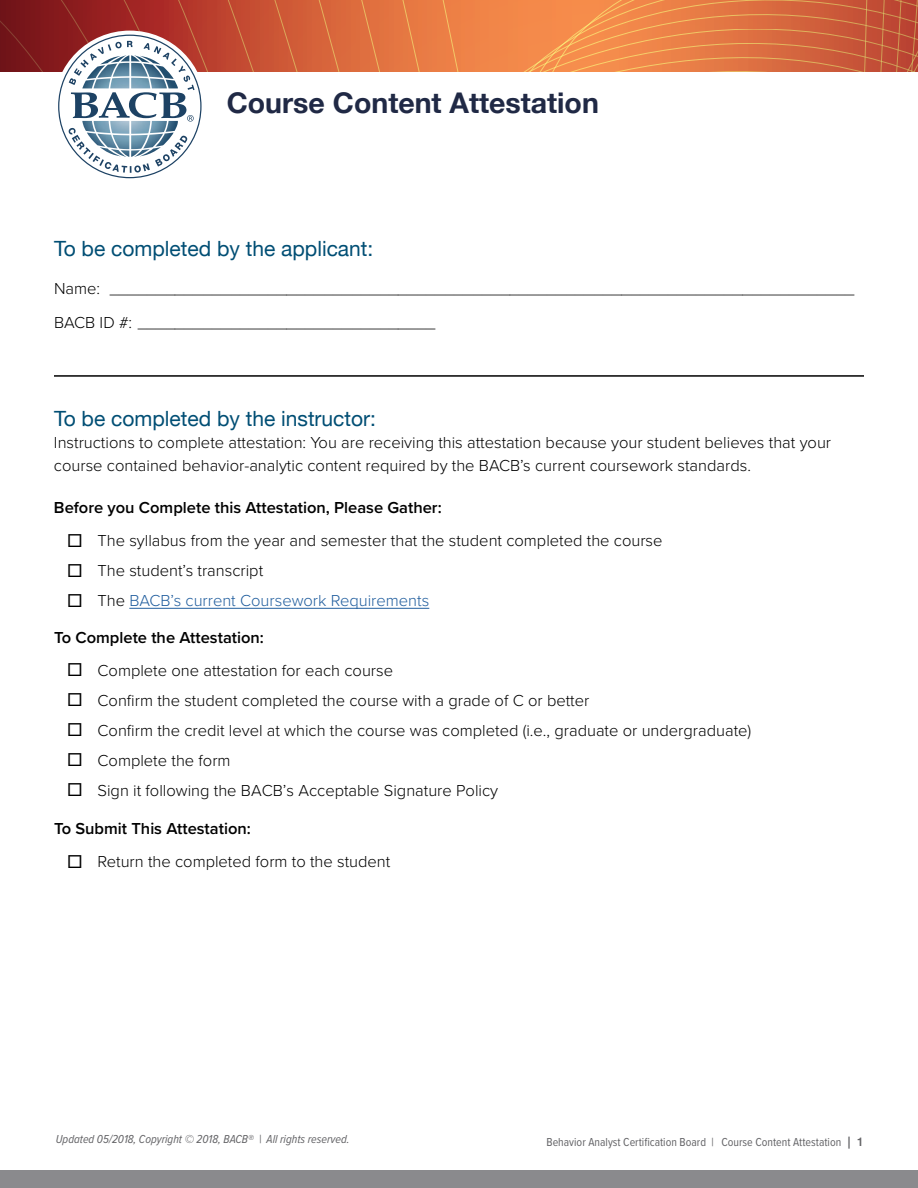
<style>
.page{position:relative;width:918px;height:1188px;background:#fff}
.page>*{position:absolute;margin:0;border:0;box-sizing:border-box;transform-origin:0 0}
.t1{font:700 28.5px "Helvetica Neue";color:#202945}
.t2{font:21px "Helvetica Neue";color:#004e74}
.t3{font:300 16.5px/33px "Proxima Nova";color:#000}
.t4{font:300 16.5px/30px "Proxima Nova";color:#215e9e}
.t5{font:12px "Proxima Nova Cond";color:#636366}
.t6{font:italic 12px "Proxima Nova Cond";color:#636366}
.s1{font-weight:600}
.s2{font-weight:500;font-size:22.5px}
.s3{font-weight:500;font-size:22.5px;color:#000}
.s4{color:#000}
.s5{font-family:"Helvetica Neue";font-weight:500}
</style>
<div class="page">
<svg style="left:0;top:0;width:918px;height:29px;background:#cd5f3a"></svg>
<div style="left:0;top:1171px;width:918px;height:17px;background:#8a8a8d"></div>
<svg style="left:0;top:29px;width:918px;height:149px"></svg>
<hr style="left:129px;top:608px;width:300px;height:1px;background:#215e9e">
<hr style="left:54px;top:375px;width:810px;height:2px;background:#000">
<h1 class="t1" style="left:227px;top:81px;width:374px">Course Content Attestation</h1>
<p class="t2" style="left:54px;top:234px;width:321px">To be completed by the applicant:</p>
<p class="t3" style="left:54px;top:270px;width:802px;line-height:34.5px">Name: ________________________________________________________________________________<br>BACB ID #: ________________________________</p>
<p class="t2" style="left:54px;top:403px;width:324px">To be completed by the instructor:</p>
<p class="t3" style="left:54px;top:430px;width:779px;line-height:22.5px">Instructions to complete attestation: You are receiving this attestation because your student believes that your course contained behavior-analytic content required by the BACB’s current coursework standards.</p>
<p class="t3" style="left:67px;top:490px;width:597px;text-indent:-14px"><span class="s1">Before you Complete this Attestation, Please Gather:<br></span><span class="s2">☐</span> The syllabus from the year and semester that the student completed the course</p>
<p class="t4" style="left:67px;top:554px;width:363px"><span class="s3">☐</span> <span class="s4">The student’s transcript<br></span><span class="s3">☐</span> <span class="s4">The</span> BACB’s current Coursework Requirements</p>
<p class="t3" style="left:68px;top:620px;width:327px;text-indent:-13px"><span class="s1">To Complete the Attestation:<br></span><span class="s2">☐</span> Complete one attestation for each course</p>
<p class="t3" style="left:68px;top:685px;width:685px;line-height:30px"><span class="s2">☐</span> Confirm the student completed the course with a grade of C or better<br><span class="s2">☐</span> Confirm the credit level at which the course was completed (i.e., graduate or undergraduate) <span class="s2">☐</span> Complete the form<br><span class="s2">☐</span> Sign it following the BACB’s Acceptable Signature Policy</p>
<p class="t3" style="left:67px;top:811px;width:324px;text-indent:-13px"><span class="s1">To Submit This Attestation:<br></span><span class="s2">☐</span> Return the completed form to the student</p>
<p class="t6" style="left:56px;top:1131px;width:295px">Updated 05/2018, Copyright © 2018, BACB® | All rights reserved.</p>
<p class="t5" style="left:547px;top:1133px;width:319px">Behavior Analyst Certification Board | Course Content Attestation <span class="s5">| 1</span></p>
</div>
